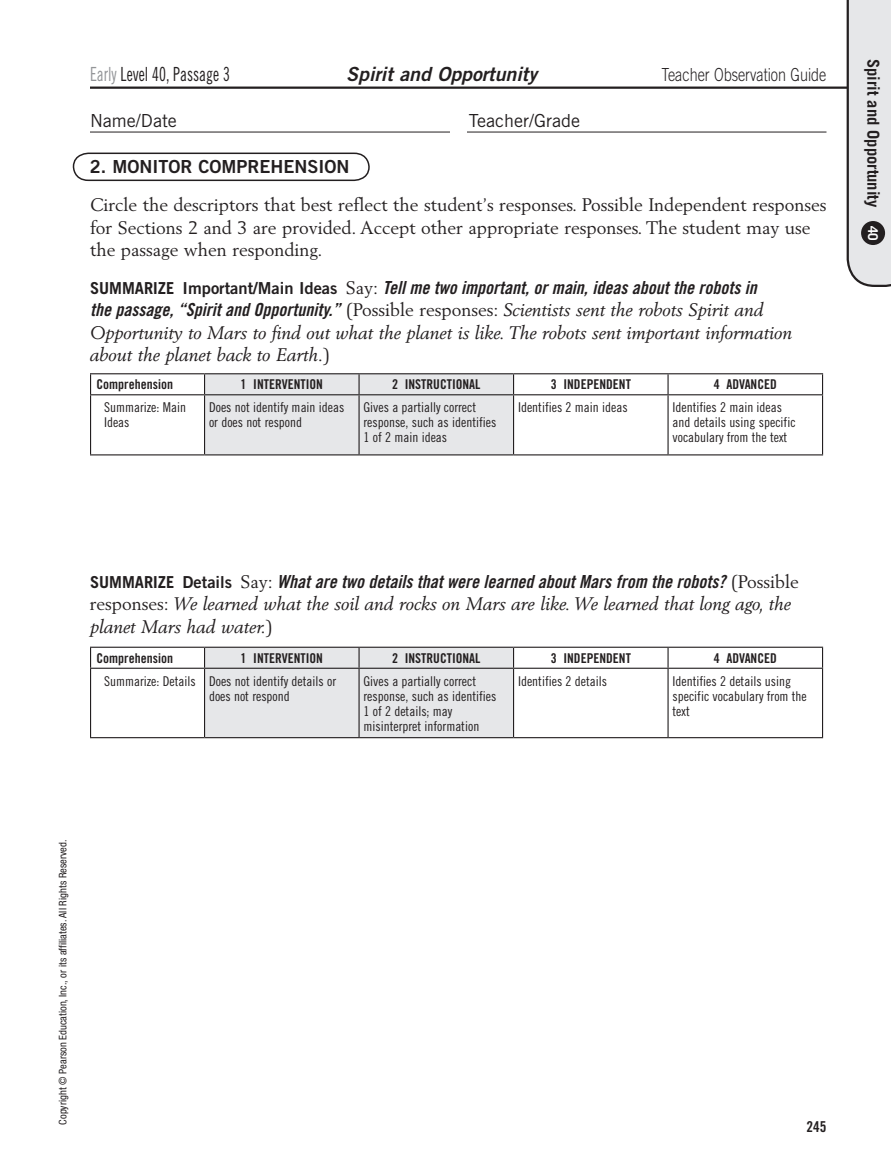
<style>
.page{position:relative;width:891px;height:1175px;background:#fff}
.page>*{position:absolute;margin:0;border:0;box-sizing:border-box;transform-origin:0 0}
.t1{font:19.5px "Trade Gothic LT Std Cn 18";color:#231f20;scale:.8 1}
.t2{font:19.5px "Trade Gothic LT Std Bd 2 Obl";color:#231f20}
.t3{font:18px/22.5px "Trade Gothic LT Std Bd Cn 20 Obl";color:#231f20}
.t4{font:italic 18px/22.5px "Berling LT Std";color:#231f20}
.t5{font:18px/22.5px "Berling LT Std";color:#231f20}
.t6{font:300 18px "Trade Gothic LT Std";color:#231f20;scale:.8 1}
.t7{font:18px "Trade Gothic LT Std";color:#231f20}
.t8{font:18px "Trade Gothic LT Std Bd 2";color:#231f20}
.t9{font:700 16.5px "Trade Gothic LT Std";color:#231f20}
.t10{font:15px "Trade Gothic LT Std Bd Cn 20";color:#231f20}
.t11{font:13.5px/15px "Trade Gothic LT Std Cn 18";color:#231f20}
.t12{font:13.5px "Trade Gothic LT Std Bd Cn 20";color:#231f20}
.t13{font:condensed 10.5px "Helvetica Neue LT Std";color:#231f20}
.s1{color:#939598}
.s2{font-size:13.5px;color:#fff}
.s3{font-family:"Trade Gothic LT Std";font-weight:700;font-size:16.5px}
.s4{font-family:"Trade Gothic LT Std Bd 2";font-size:16.5px}
.s5{font-family:"Berling LT Std"}
.s6{font-family:"Berling LT Std";font-style:italic}
.s7{font-style:normal}
</style>
<div class="page">
<hr style="left:90px;top:86px;width:759px;height:3px;background:#231f20">
<svg style="left:847px;top:0;width:44px;height:287px;background:#dcdcde"></svg>
<div style="left:861px;top:221px;width:24px;height:24px;background:#231f20;border-radius:50%"></div>
<hr style="left:90px;top:131px;width:736px;height:1px;background:#231f20">
<svg style="left:91px;top:374px;width:731px;height:80px"></svg>
<hr style="left:90px;top:395px;width:1px;height:59px;background:#231f20">
<hr style="left:668px;top:395px;width:1px;height:59px;background:#231f20">
<hr style="left:822px;top:395px;width:1px;height:59px;background:#231f20">
<hr style="left:90px;top:454px;width:115px;height:1px;background:#231f20">
<hr style="left:514px;top:454px;width:154px;height:1px;background:#231f20">
<hr style="left:668px;top:454px;width:155px;height:1px;background:#231f20">
<hr style="left:90px;top:373px;width:115px;height:1px;background:#231f20">
<svg style="left:90px;top:374px;width:1px;height:20px"></svg>
<hr style="left:205px;top:373px;width:154px;height:1px;background:#231f20">
<hr style="left:359px;top:373px;width:155px;height:1px;background:#231f20">
<hr style="left:514px;top:373px;width:154px;height:1px;background:#231f20">
<div style="left:204px;top:374px;width:310px;height:81px;background:#e6e7e9"></div>
<hr style="left:668px;top:373px;width:155px;height:1px;background:#231f20">
<svg style="left:668px;top:374px;width:1px;height:20px"></svg>
<svg style="left:822px;top:374px;width:1px;height:20px"></svg>
<hr style="left:90px;top:394px;width:115px;height:1px;background:#231f20">
<hr style="left:205px;top:394px;width:154px;height:1px;background:#231f20">
<hr style="left:359px;top:394px;width:155px;height:1px;background:#231f20">
<hr style="left:514px;top:394px;width:154px;height:1px;background:#231f20">
<hr style="left:668px;top:394px;width:155px;height:1px;background:#231f20">
<hr style="left:90px;top:669px;width:1px;height:68px;background:#231f20">
<hr style="left:668px;top:669px;width:1px;height:68px;background:#231f20">
<hr style="left:822px;top:669px;width:1px;height:68px;background:#231f20">
<hr style="left:90px;top:737px;width:115px;height:1px;background:#231f20">
<hr style="left:205px;top:737px;width:154px;height:1px;background:#231f20">
<hr style="left:359px;top:737px;width:155px;height:1px;background:#231f20">
<hr style="left:514px;top:737px;width:154px;height:1px;background:#231f20">
<hr style="left:668px;top:737px;width:155px;height:1px;background:#231f20">
<hr style="left:90px;top:646px;width:115px;height:2px;background:#231f20">
<svg style="left:90px;top:648px;width:1px;height:19px"></svg>
<hr style="left:205px;top:646px;width:154px;height:2px;background:#231f20">
<hr style="left:359px;top:646px;width:155px;height:2px;background:#231f20">
<hr style="left:514px;top:646px;width:154px;height:2px;background:#231f20">
<div style="left:204px;top:647px;width:310px;height:90px;background:#e6e7e9"></div>
<hr style="left:668px;top:646px;width:155px;height:2px;background:#231f20">
<svg style="left:668px;top:648px;width:1px;height:19px"></svg>
<svg style="left:822px;top:648px;width:1px;height:19px"></svg>
<hr style="left:90px;top:667px;width:115px;height:2px;background:#231f20">
<hr style="left:205px;top:667px;width:154px;height:2px;background:#231f20">
<hr style="left:359px;top:667px;width:155px;height:2px;background:#231f20">
<hr style="left:514px;top:667px;width:154px;height:2px;background:#231f20">
<hr style="left:668px;top:667px;width:155px;height:2px;background:#231f20">
<svg style="left:72px;top:152px;width:298px;height:30px"></svg>
<div style="left:451px;top:110px;width:16px;height:26px;background:#fff"></div>
<h1 class="t1" style="left:90px;top:62px;width:176px"><span class="s1">Early</span> Level 40, Passage 3</h1>
<h1 class="t2" style="left:346px;top:62px;width:192px">Spirit and Opportunity</h1>
<h2 class="t6" style="left:661px;top:64px;width:208px">Teacher Observation Guide</h2>
<p class="t9" style="left:884px;top:58px;width:183px;rotate:90deg">Spirit and Opportunity <span class="s2">40</span></p>
<h2 class="t7" style="left:90px;top:110px;width:88px">Name/Date</h2>
<h2 class="t7" style="left:469px;top:110px;width:113px">Teacher/Grade</h2>
<h2 class="t8" style="left:90px;top:155px;width:261px">2. MONITOR COM PREHENSION</h2>
<h2 class="t5" style="left:90px;top:193px;width:738px">Circle the descriptors that best reflect the student’s responses. Possible Independent responses for Sections 2 and 3 are provided. Accept other appropriate responses. The student may use the passage when responding.</h2>
<h2 class="t3" style="left:90px;top:276px;width:675px"><span class="s3">SUMMARIZE</span> <span class="s4">IMPORTANT/MAIN IDEAS</span> <span class="s5">Say:</span> Tell me two important, or main, ideas about the robots in the passage, “Spirit and Opportunity.” <span class="s5">(Possible responses:</span> <span class="s6">Scientists sent the robots Spirit and</span></h2>
<h2 class="t4" style="left:90px;top:321px;width:704px">Opportunity to Mars to find out what the planet is like. The robots sent important information about the planet back to Earth.<span class="s7">)</span></h2>
<p class="t12" style="left:97px;top:376px;width:78px">Comprehension</p>
<p class="t12" style="left:241px;top:376px;width:84px">1 INTERVENTION</p>
<p class="t12" style="left:392px;top:376px;width:90px">2 INSTRUCTIONAL</p>
<p class="t12" style="left:551px;top:376px;width:82px">3 INDEPENDENT</p>
<p class="t12" style="left:714px;top:376px;width:65px">4 ADVANCED</p>
<p class="t11" style="left:104px;top:399px;width:84px">Summarize: Main<br>Ideas</p>
<p class="t11" style="left:209px;top:399px;width:137px">Does not identify main ideas or does not respond</p>
<p class="t11" style="left:364px;top:399px;width:134px">Gives a partially correct response, such as identifies<br>1 of 2 main ideas</p>
<p class="t11" style="left:518px;top:399px;width:111px">Identifies 2 main ideas</p>
<p class="t11" style="left:673px;top:399px;width:125px">Identifies 2 main ideas and details using specific vocabulary from the text</p>
<h2 class="t3" style="left:90px;top:570px;width:710px"><span class="s3">SUMMARIZE</span> <span class="s4">DETAILS</span> <span class="s5">Say:</span> What are two details that were learned about Mars from the robots? <span class="s5">(Possible</span></h2>
<h2 class="t4" style="left:90px;top:592px;width:703px"><span class="s7">responses:</span> We learned what the soil and rocks on Mars are like. We learned that long ago, the planet Mars had water.<span class="s7">)</span></h2>
<p class="t12" style="left:97px;top:649px;width:78px">Comprehension</p>
<p class="t12" style="left:241px;top:649px;width:84px">1 INTERVENTION</p>
<p class="t12" style="left:392px;top:649px;width:90px">2 INSTRUCTIONAL</p>
<p class="t12" style="left:551px;top:649px;width:82px">3 INDEPENDENT</p>
<p class="t12" style="left:714px;top:649px;width:65px">4 ADVANCED</p>
<p class="t11" style="left:209px;top:673px;width:129px;text-indent:-105px">Summarize: Details Does not identify details or does not respond</p>
<p class="t11" style="left:364px;top:673px;width:134px">Gives a partially correct response, such as identifies<br>1 of 2 details; may misinterpret information</p>
<p class="t11" style="left:518px;top:673px;width:91px">Identifies 2 details</p>
<p class="t11" style="left:673px;top:673px;width:136px">Identifies 2 details using specific vocabulary from the text</p>
<p class="t13" style="left:57px;top:1124px;width:286px;rotate:-90deg">Copyright © Pearson Education, Inc., or its affiliates. All Rights Reserved.</p>
<p class="t10" style="left:807px;top:1117px;width:21px">245</p>
</div>
